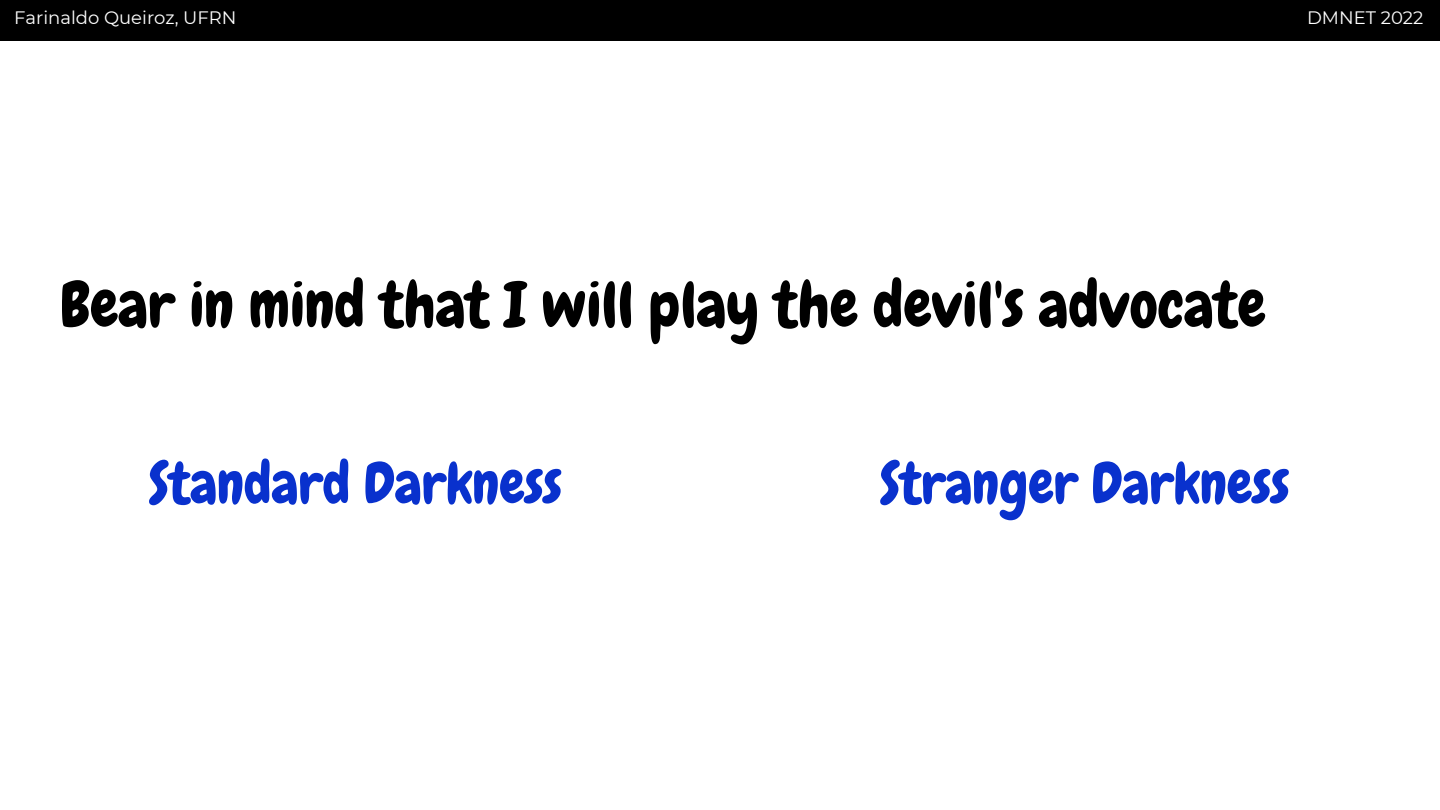
<style>
.page{position:relative;width:1440px;height:810px;background:#fff}
.page>*{position:absolute;margin:0;border:0;box-sizing:border-box;transform-origin:0 0}
.t1{font:63px "Chewy";color:#000}
.t2{font:57px "Chewy";color:#0931cd}
.t3{font:18px "Montserrat";color:#fff}
</style>
<div class="page">
<div style="left:0;top:0;width:1440px;height:40px;background:#000"></div>
<p class="t3" style="left:14px;top:6px;width:224px">Farinaldo Queiroz, UFRN</p>
<p class="t3" style="left:1307px;top:6px;width:118px">DMNET 2022</p>
<p class="t1" style="left:60px;top:265px;width:1207px">Bear in mind that I will play the devil's advocate</p>
<p class="t2" style="left:149px;top:447px;width:415px">Standard Darkness</p>
<p class="t2" style="left:880px;top:447px;width:411px">Stranger Darkness</p>
</div>
